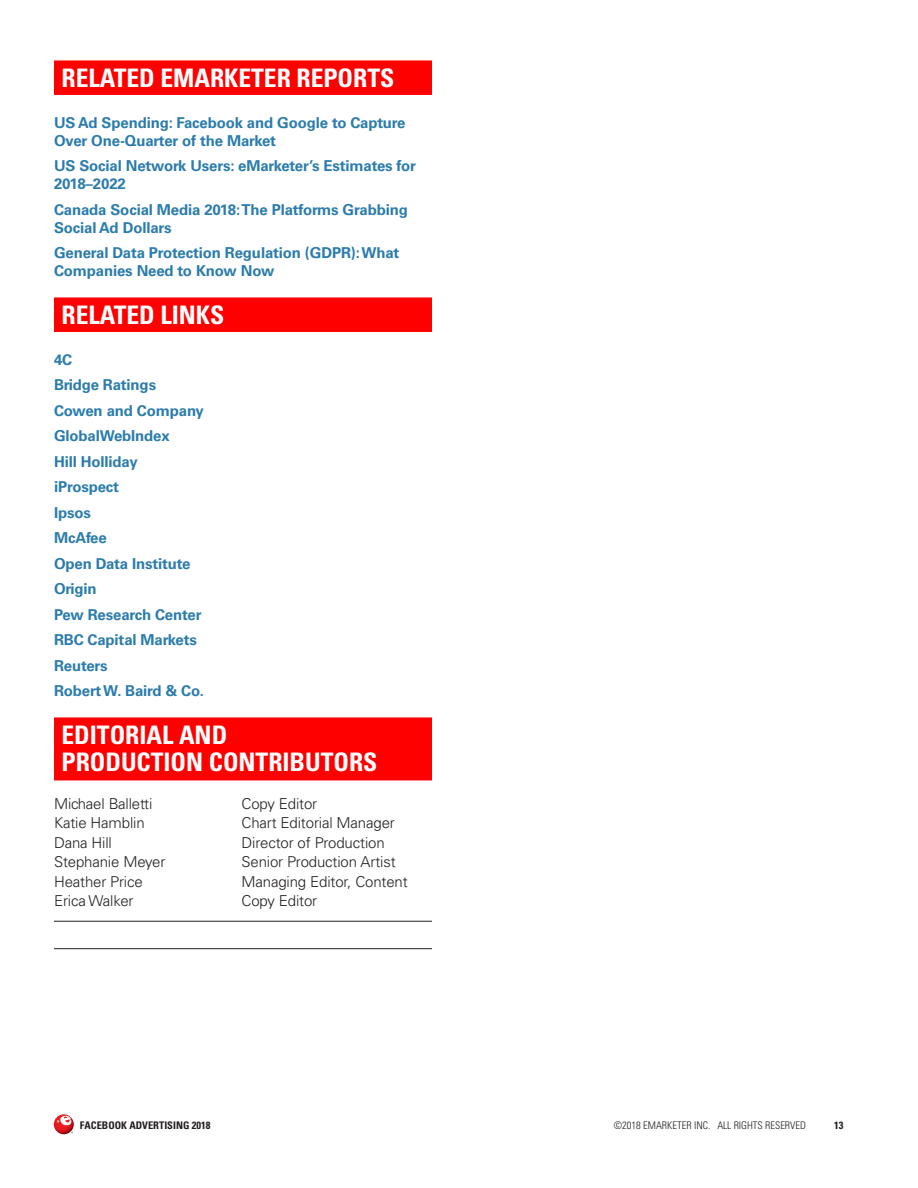
<style>
.page{position:relative;width:918px;height:1188px;background:#fff}
.page>*{position:absolute;margin:0;border:0;box-sizing:border-box;transform-origin:0 0}
.Heading_1_Links_Sect{font:700 condensed 25.5px/27px "Univers LT Std";color:#fff}
.Heading_1{font:700 condensed 25.5px "Univers LT Std";color:#fff}
.Related_Link_URL{font:700 15px/18px "Univers LT Std";letter-spacing:-.01em;color:#2b7cac}
.Editorial_and_Produc{font:300 15px "Univers LT Std";letter-spacing:-.01em;color:#231f20}
.t1{font:300 condensed 10.5px "Univers LT Std";color:#231f20}
.t2{font:700 condensed 10.5px "Univers LT Std";color:#231f20}
</style>
<div class="page">
<svg style="left:54px;top:1114px;width:20px;height:20px"></svg>
<svg style="left:56px;top:1116px;width:15px;height:9px"></svg>
<div style="left:54px;top:60px;width:378px;height:35px;background:#f00"></div>
<div style="left:54px;top:297px;width:378px;height:35px;background:#f00"></div>
<div style="left:54px;top:717px;width:378px;height:63px;background:#f00"></div>
<hr style="left:54px;top:921px;width:378px;height:1px;background:#231f20">
<hr style="left:54px;top:948px;width:378px;height:1px;background:#231f20">
<p class="Heading_1" style="left:62px;top:63px;width:334px">RELATED EMARKETER REPORTS</p>
<p class="Related_Link_URL" style="left:54px;top:114px;width:353px">US Ad Spending: Facebook and Google to Capture<br>Over One-Quarter of the Market</p>
<p class="Related_Link_URL" style="left:54px;top:157px;width:364px">US Social Network Users: eMarketer’s Estimates for<br>2018–2022</p>
<p class="Related_Link_URL" style="left:54px;top:201px;width:355px">Canada Social Media 2018: The Platforms Grabbing<br>Social Ad Dollars</p>
<p class="Related_Link_URL" style="left:54px;top:244px;width:347px">General Data Protection Regulation (GDPR): What<br>Companies Need to Know Now</p>
<p class="Heading_1_Links_Sect" style="left:62px;top:302px;width:164px">RELATED LINKS</p>
<p class="Related_Link_URL" style="left:54px;top:351px;width:20px">4C</p>
<p class="Related_Link_URL" style="left:54px;top:376px;width:104px">Bridge Ratings</p>
<p class="Related_Link_URL" style="left:54px;top:402px;width:151px">Cowen and Company</p>
<p class="Related_Link_URL" style="left:54px;top:427px;width:117px">GlobalWebIndex</p>
<p class="Related_Link_URL" style="left:54px;top:453px;width:85px">Hill Holliday</p>
<p class="Related_Link_URL" style="left:54px;top:478px;width:67px">iProspect</p>
<p class="Related_Link_URL" style="left:54px;top:504px;width:38px">Ipsos</p>
<p class="Related_Link_URL" style="left:54px;top:529px;width:54px">McAfee</p>
<p class="Related_Link_URL" style="left:54px;top:555px;width:138px">Open Data Institute</p>
<p class="Related_Link_URL" style="left:54px;top:580px;width:44px">Origin</p>
<p class="Related_Link_URL" style="left:54px;top:606px;width:149px">Pew Research Center</p>
<p class="Related_Link_URL" style="left:54px;top:631px;width:144px">RBC Capital Markets</p>
<p class="Related_Link_URL" style="left:54px;top:657px;width:55px">Reuters</p>
<p class="Related_Link_URL" style="left:54px;top:682px;width:151px">Robert W. Baird &amp; Co.</p>
<p class="Heading_1_Links_Sect" style="left:62px;top:722px;width:317px">EDITORIAL AND<br>PRODUCTION CONTRIBUTORS</p>
<p class="Editorial_and_Produc" style="left:54px;top:795px;width:100px">Michael Balletti</p>
<p class="Editorial_and_Produc" style="left:242px;top:795px;width:77px">Copy Editor</p>
<p class="Editorial_and_Produc" style="left:54px;top:814px;width:92px">Katie Hamblin</p>
<p class="Editorial_and_Produc" style="left:242px;top:814px;width:155px">Chart Editorial Manager</p>
<p class="Editorial_and_Produc" style="left:54px;top:834px;width:59px">Dana Hill</p>
<p class="Editorial_and_Produc" style="left:242px;top:834px;width:145px">Director of Production</p>
<p class="Editorial_and_Produc" style="left:54px;top:853px;width:113px">Stephanie Meyer</p>
<p class="Editorial_and_Produc" style="left:242px;top:853px;width:156px">Senior Production Artist</p>
<p class="Editorial_and_Produc" style="left:54px;top:873px;width:90px">Heather Price</p>
<p class="Editorial_and_Produc" style="left:242px;top:873px;width:168px">Managing Editor, Content</p>
<p class="Editorial_and_Produc" style="left:54px;top:892px;width:81px">Erica Walker</p>
<p class="Editorial_and_Produc" style="left:242px;top:892px;width:77px">Copy Editor</p>
<p class="t2" style="left:80px;top:1119px;width:132px">FACEBOOK ADVERTISING 2018</p>
<p class="t1" style="left:614px;top:1119px;width:194px">©2018 EMARKETER INC. ALL RIGHTS RESERVED</p>
<p class="t2" style="left:834px;top:1119px;width:11px">13</p>
</div>
